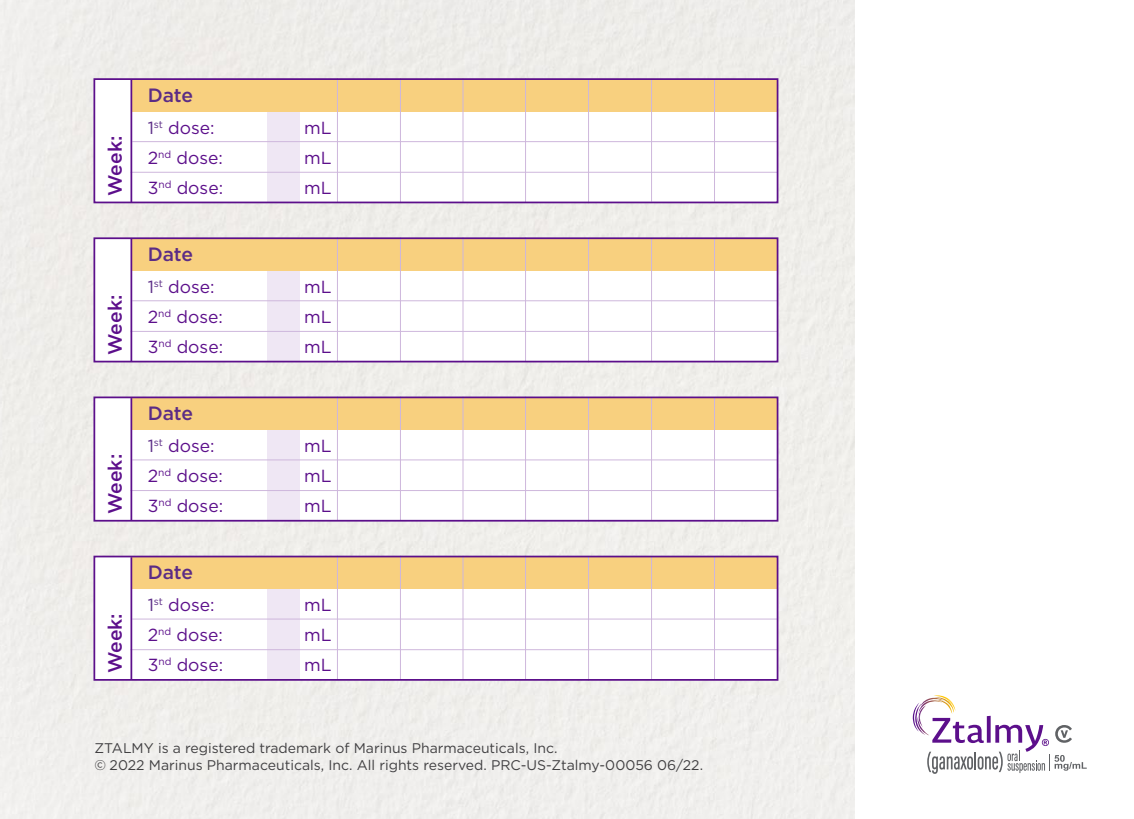
<style>
.page{position:relative;width:1134px;height:819px;background:#fff}
.page>*{position:absolute;margin:0;border:0;box-sizing:border-box;transform-origin:0 0}
.t1{font:500 19.25px "Gotham";color:#5c0f8b}
.t2{font:500 19.25px "Gotham";letter-spacing:-.005em;color:#5b2c86}
.t3{font:17.5px "Gotham";color:#5c0f8b}
.t4{font:14px/16.8px "Gotham";color:#414042}
.s1{color:#5b2c86}
</style>
<div class="page">
<div style="left:267px;top:111px;width:33px;height:91px;background:#efe7f4"></div>
<div style="left:131px;top:80px;width:646px;height:31px;background:#f8d07f"></div>
<hr style="left:337px;top:78px;width:1px;height:125px;background:#ceb7dc">
<hr style="left:400px;top:78px;width:1px;height:125px;background:#ceb7dc">
<hr style="left:132px;top:141px;width:646px;height:1px;background:#ceb7dc">
<hr style="left:463px;top:78px;width:1px;height:125px;background:#ceb7dc">
<hr style="left:525px;top:78px;width:1px;height:125px;background:#ceb7dc">
<hr style="left:588px;top:79px;width:1px;height:124px;background:#ceb7dc">
<hr style="left:651px;top:79px;width:1px;height:123px;background:#ceb7dc">
<hr style="left:714px;top:79px;width:1px;height:123px;background:#ceb7dc">
<hr style="left:131px;top:172px;width:646px;height:1px;background:#ceb7dc">
<div style="left:93px;top:78px;width:685px;height:125px;border:2px solid #5c0f8b"></div>
<hr style="left:131px;top:80px;width:1px;height:123px;background:#5c0f8b">
<div style="left:267px;top:589px;width:33px;height:91px;background:#efe7f4"></div>
<div style="left:131px;top:557px;width:646px;height:32px;background:#f8d07f"></div>
<hr style="left:337px;top:556px;width:1px;height:124px;background:#ceb7dc">
<hr style="left:400px;top:556px;width:1px;height:124px;background:#ceb7dc">
<hr style="left:132px;top:619px;width:646px;height:1px;background:#ceb7dc">
<hr style="left:463px;top:556px;width:1px;height:124px;background:#ceb7dc">
<hr style="left:525px;top:556px;width:1px;height:124px;background:#ceb7dc">
<hr style="left:588px;top:556px;width:1px;height:125px;background:#ceb7dc">
<hr style="left:651px;top:556px;width:1px;height:123px;background:#ceb7dc">
<hr style="left:714px;top:556px;width:1px;height:123px;background:#ceb7dc">
<hr style="left:131px;top:649px;width:646px;height:1px;background:#ceb7dc">
<div style="left:93px;top:556px;width:685px;height:125px;border:2px solid #5c0f8b"></div>
<hr style="left:131px;top:557px;width:1px;height:123px;background:#5c0f8b">
<div style="left:267px;top:430px;width:33px;height:91px;background:#efe7f4"></div>
<div style="left:131px;top:398px;width:646px;height:32px;background:#f8d07f"></div>
<hr style="left:337px;top:397px;width:1px;height:124px;background:#ceb7dc">
<hr style="left:400px;top:397px;width:1px;height:124px;background:#ceb7dc">
<hr style="left:132px;top:459px;width:646px;height:1px;background:#ceb7dc">
<hr style="left:463px;top:397px;width:1px;height:124px;background:#ceb7dc">
<hr style="left:525px;top:397px;width:1px;height:124px;background:#ceb7dc">
<hr style="left:588px;top:397px;width:1px;height:125px;background:#ceb7dc">
<hr style="left:651px;top:397px;width:1px;height:123px;background:#ceb7dc">
<hr style="left:714px;top:397px;width:1px;height:123px;background:#ceb7dc">
<hr style="left:131px;top:490px;width:646px;height:1px;background:#ceb7dc">
<div style="left:93px;top:397px;width:685px;height:125px;border:2px solid #5c0f8b"></div>
<hr style="left:131px;top:398px;width:1px;height:123px;background:#5c0f8b">
<div style="left:267px;top:270px;width:33px;height:91px;background:#efe7f4"></div>
<div style="left:131px;top:239px;width:646px;height:31px;background:#f8d07f"></div>
<hr style="left:337px;top:237px;width:1px;height:125px;background:#ceb7dc">
<hr style="left:400px;top:237px;width:1px;height:125px;background:#ceb7dc">
<hr style="left:132px;top:300px;width:646px;height:1px;background:#ceb7dc">
<hr style="left:463px;top:237px;width:1px;height:125px;background:#ceb7dc">
<hr style="left:525px;top:237px;width:1px;height:125px;background:#ceb7dc">
<hr style="left:588px;top:238px;width:1px;height:124px;background:#ceb7dc">
<hr style="left:651px;top:238px;width:1px;height:123px;background:#ceb7dc">
<hr style="left:714px;top:238px;width:1px;height:123px;background:#ceb7dc">
<hr style="left:131px;top:331px;width:646px;height:1px;background:#ceb7dc">
<div style="left:93px;top:237px;width:685px;height:125px;border:2px solid #5c0f8b"></div>
<hr style="left:131px;top:239px;width:1px;height:123px;background:#5c0f8b">
<svg style="left:913px;top:695px;width:174px;height:79px"></svg>
<h1 class="t1" style="left:102px;top:196px;width:62px;rotate:-90deg">Week:</h1>
<h1 class="t1" style="left:102px;top:355px;width:62px;rotate:-90deg">Week:</h1>
<h1 class="t1" style="left:102px;top:514px;width:62px;rotate:-90deg">Week:</h1>
<h1 class="t1" style="left:102px;top:673px;width:62px;rotate:-90deg">Week:</h1>
<h1 class="t2" style="left:148px;top:83px;width:47px">Date</h1>
<p class="t3" style="left:148px;top:116px;width:69px"><span class="s1">1</span><sup>st</sup> dose:</p>
<p class="t3" style="left:304px;top:116px;width:29px">mL</p>
<p class="t3" style="left:148px;top:146px;width:77px">2<sup>nd</sup> dose:</p>
<p class="t3" style="left:304px;top:146px;width:29px">mL</p>
<p class="t3" style="left:148px;top:176px;width:77px">3<sup>nd</sup> dose:</p>
<p class="t3" style="left:304px;top:176px;width:29px">mL</p>
<h1 class="t2" style="left:148px;top:242px;width:47px">Date</h1>
<p class="t3" style="left:148px;top:275px;width:69px"><span class="s1">1</span><sup>st</sup> dose:</p>
<p class="t3" style="left:304px;top:275px;width:29px">mL</p>
<p class="t3" style="left:148px;top:306px;width:77px">2<sup>nd</sup> dose:</p>
<p class="t3" style="left:304px;top:306px;width:29px">mL</p>
<p class="t3" style="left:148px;top:336px;width:77px">3<sup>nd</sup> dose:</p>
<p class="t3" style="left:304px;top:336px;width:29px">mL</p>
<h1 class="t2" style="left:148px;top:401px;width:47px">Date</h1>
<p class="t3" style="left:148px;top:435px;width:69px"><span class="s1">1</span><sup>st</sup> dose:</p>
<p class="t3" style="left:304px;top:435px;width:29px">mL</p>
<p class="t3" style="left:148px;top:465px;width:77px">2<sup>nd</sup> dose:</p>
<p class="t3" style="left:304px;top:465px;width:29px">mL</p>
<p class="t3" style="left:148px;top:495px;width:77px">3<sup>nd</sup> dose:</p>
<p class="t3" style="left:304px;top:495px;width:29px">mL</p>
<h1 class="t2" style="left:148px;top:560px;width:47px">Date</h1>
<p class="t3" style="left:148px;top:594px;width:69px"><span class="s1">1</span><sup>st</sup> dose:</p>
<p class="t3" style="left:304px;top:594px;width:29px">mL</p>
<p class="t3" style="left:148px;top:624px;width:77px">2<sup>nd</sup> dose:</p>
<p class="t3" style="left:304px;top:624px;width:29px">mL</p>
<p class="t3" style="left:148px;top:654px;width:77px">3<sup>nd</sup> dose:</p>
<p class="t3" style="left:304px;top:654px;width:29px">mL</p>
<p class="t4" style="left:94px;top:739px;width:610px">ZTALMY is a registered trademark of Marinus Pharmaceuticals, Inc.<br>© 2022 Marinus Pharmaceuticals, Inc. All rights reserved. PRC-US-Ztalmy-00056 06/22.</p>
</div>
